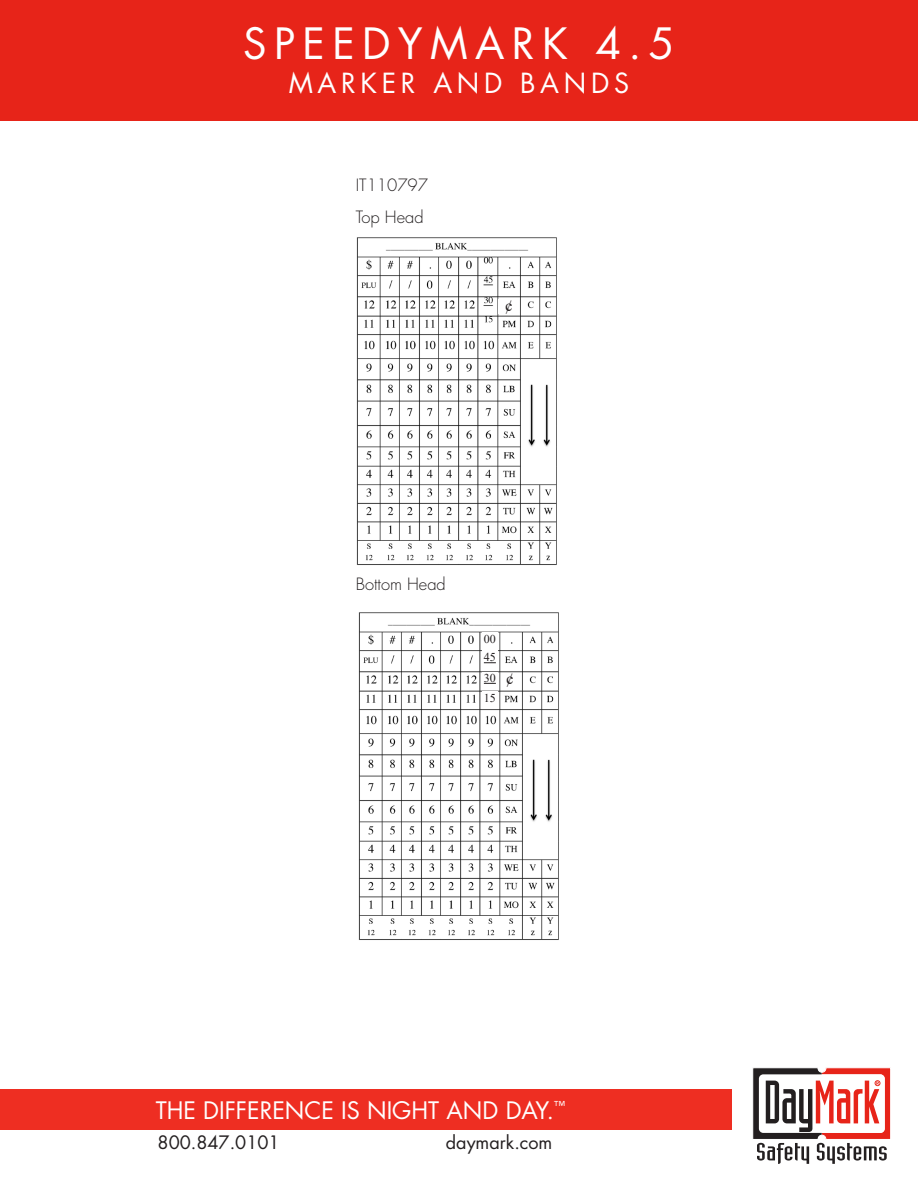
<style>
.page{position:relative;width:918px;height:1188px;background:#fff}
.page>*{position:absolute;margin:0;border:0;box-sizing:border-box;transform-origin:0 0}
.t1{font:42px "Futura Std";letter-spacing:.175em;color:#fff}
.t2{font:27px "Futura Std";letter-spacing:.175em;color:#fff}
.t3{font:23.4px "Futura Std";color:#fff}
.t4{font:18px "Futura Std";color:#231f20}
.t5{font:300 16.5px "Futura Std";color:#231f20}
.t6{font:16.5px "Times New Roman";color:#231f20}
.t7{font:12px "Times New Roman";color:#231f20}
</style>
<div class="page">
<div style="left:0;top:0;width:918px;height:121px;background:#e72419"></div>
<svg style="left:752px;top:1067px;width:139px;height:97px"></svg>
<div style="left:0;top:1089px;width:731px;height:41px;background:#ee2e22"></div>
<img style="left:356px;top:237px;width:201px;height:328px">
<img style="left:358px;top:612px;width:201px;height:328px">
<div style="left:498px;top:299px;width:18px;height:14px;background:#fff"></div>
<div style="left:501px;top:674px;width:18px;height:15px;background:#fff"></div>
<div style="left:482px;top:632px;width:16px;height:15px;background:#fff"></div>
<div style="left:482px;top:651px;width:16px;height:14px;background:#fff"></div>
<svg style="left:484px;top:662px;width:12px;height:1px"></svg>
<div style="left:482px;top:672px;width:16px;height:14px;background:#fff"></div>
<svg style="left:484px;top:683px;width:12px;height:1px"></svg>
<div style="left:482px;top:691px;width:16px;height:15px;background:#fff"></div>
<p class="t1" style="left:243px;top:16px;width:433px">SPEEDYMARK 4.5</p>
<p class="t2" style="left:289px;top:66px;width:342px">MARKER AND BANDS</p>
<p class="t5" style="left:356px;top:175px;width:74px">IT110797</p>
<p class="t5" style="left:356px;top:207px;width:69px">Top Head</p>
<p class="t6" style="left:505px;top:293px;width:10px">¢</p>
<p class="t5" style="left:356px;top:574px;width:92px">Bottom Head</p>
<p class="t7" style="left:484px;top:631px;width:13px">00</p>
<p class="t7" style="left:484px;top:649px;width:13px">45</p>
<p class="t7" style="left:484px;top:670px;width:13px">30</p>
<p class="t7" style="left:484px;top:690px;width:13px">15</p>
<p class="t6" style="left:506px;top:667px;width:10px">¢</p>
<p class="t3" style="left:156px;top:1095px;width:411px">THE DIFFERENCE IS NIGHT AND DAY.<sup>™</sup></p>
<p class="t4" style="left:158px;top:1131px;width:123px">800.847.0101</p>
<p class="t4" style="left:446px;top:1131px;width:108px">daymark.com</p>
</div>
